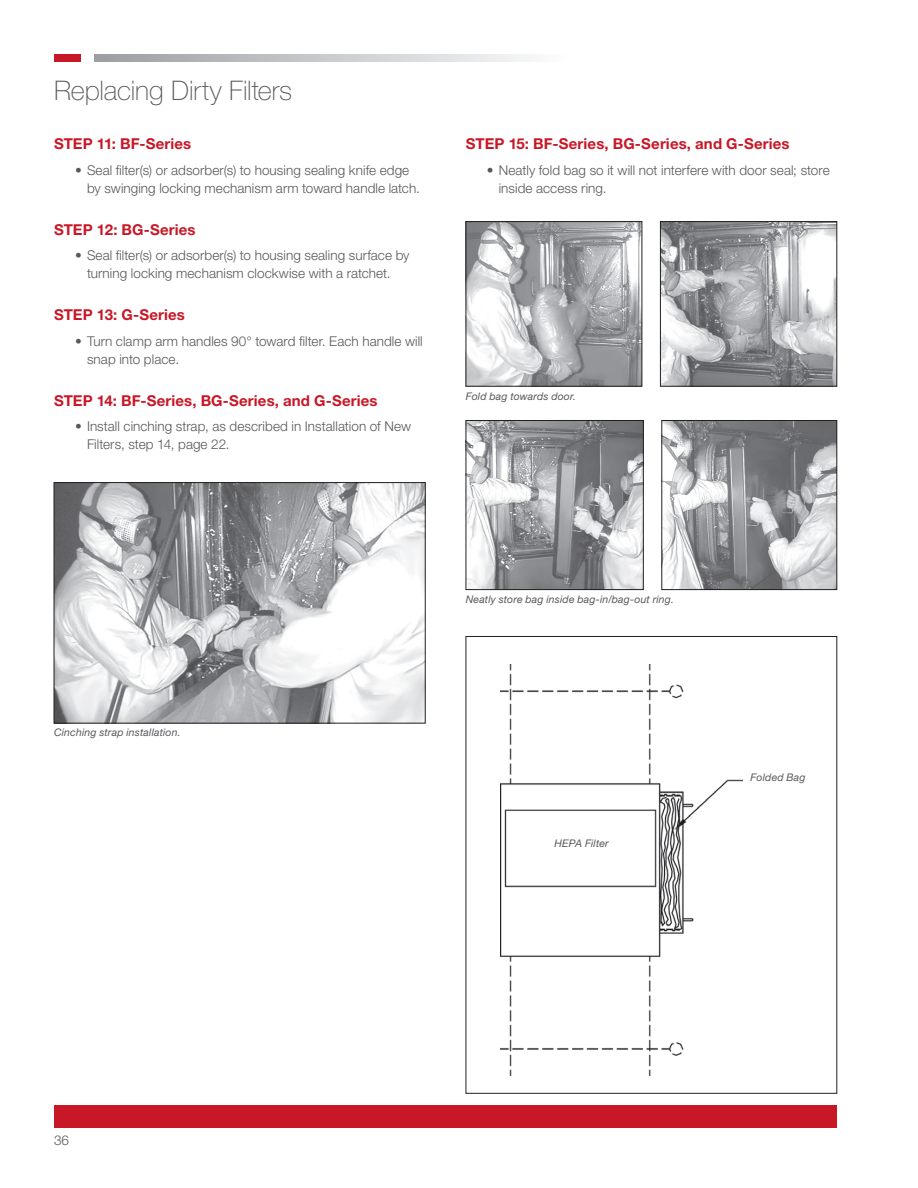
<style>
.page{position:relative;width:918px;height:1188px;background:#fff}
.page>*{position:absolute;margin:0;border:0;box-sizing:border-box;transform-origin:0 0}
.t1{font:100 27px "Helvetica Neue LT Std";letter-spacing:-.005em;color:#57585a}
.t2{font:700 15px "Helvetica Neue LT Std";letter-spacing:.01em;color:#c81727}
.t3{font:300 13.5px/18px "Helvetica Neue LT Std";letter-spacing:.005em;color:#57585a}
.t4{font:italic 10.5px "Helvetica Neue LT Std";letter-spacing:.015em;color:#57585a}
</style>
<div class="page">
<div style="left:54px;top:1105px;width:783px;height:22px;background:#c81727"></div>
<div style="left:54px;top:54px;width:26px;height:7px;background:#c81727"></div>
<svg style="left:94px;top:54px;width:431px;height:7px;background:#c7c8ca"></svg>
<img style="left:56px;top:484px;width:367px;height:237px">
<div style="left:54px;top:482px;width:371px;height:241px;border:1px solid #231f20"></div>
<img style="left:468px;top:223px;width:172px;height:161px">
<div style="left:466px;top:221px;width:176px;height:165px;border:1px solid #231f20"></div>
<img style="left:662px;top:223px;width:173px;height:161px">
<div style="left:660px;top:221px;width:177px;height:165px;border:1px solid #231f20"></div>
<img style="left:468px;top:422px;width:174px;height:166px">
<div style="left:466px;top:420px;width:178px;height:170px;border:1px solid #231f20"></div>
<img style="left:664px;top:422px;width:171px;height:166px">
<div style="left:662px;top:420px;width:175px;height:170px;border:1px solid #231f20"></div>
<img style="left:500px;top:664px;width:243px;height:412px">
<h1 class="t1" style="left:54px;top:75px;width:240px">Replacing Dirty Filters</h1>
<p class="t2" style="left:54px;top:135px;width:139px">STEP 11: BF-Series</p>
<p class="t3" style="left:87px;top:161px;width:334px;text-indent:-12px">• Seal filter(s) or adsorber(s) to housing sealing knife edge by swinging locking mechanism arm toward handle latch.</p>
<p class="t2" style="left:54px;top:220px;width:143px">STEP 12: BG-Series</p>
<p class="t3" style="left:75px;top:246px;width:336px;text-align:center">• Seal filter(s) or adsorber(s) to housing sealing surface by turning locking mechanism clockwise with a ratchet.</p>
<p class="t2" style="left:54px;top:306px;width:132px">STEP 13: G-Series</p>
<p class="t3" style="left:87px;top:332px;width:337px;text-indent:-12px">• Turn clamp arm handles 90° toward filter. Each handle will snap into place.</p>
<p class="t2" style="left:54px;top:391px;width:325px">STEP 14: BF-Series, BG-Series, and G-Series</p>
<p class="t3" style="left:87px;top:417px;width:326px;text-indent:-12px">• Install cinching strap, as described in Installation of New<br>Filters, step 14, page 22.</p>
<p class="t2" style="left:466px;top:135px;width:325px">STEP 15: BF-Series, BG-Series, and G-Series</p>
<p class="t3" style="left:499px;top:161px;width:332px;text-indent:-12px">• Neatly fold bag so it will not interfere with door seal; store inside access ring.</p>
<p class="t4" style="left:466px;top:390px;width:112px">Fold bag towards door.</p>
<p class="t4" style="left:54px;top:726px;width:128px">Cinching strap installation.</p>
<p class="t4" style="left:466px;top:593px;width:210px">Neatly store bag inside bag-in/bag-out ring.</p>
<p class="t4" style="left:555px;top:837px;width:56px">HEPA Filter</p>
<p class="t4" style="left:751px;top:771px;width:57px">Folded Bag</p>
<p class="t3" style="left:54px;top:1131px;width:17px">36</p>
</div>
